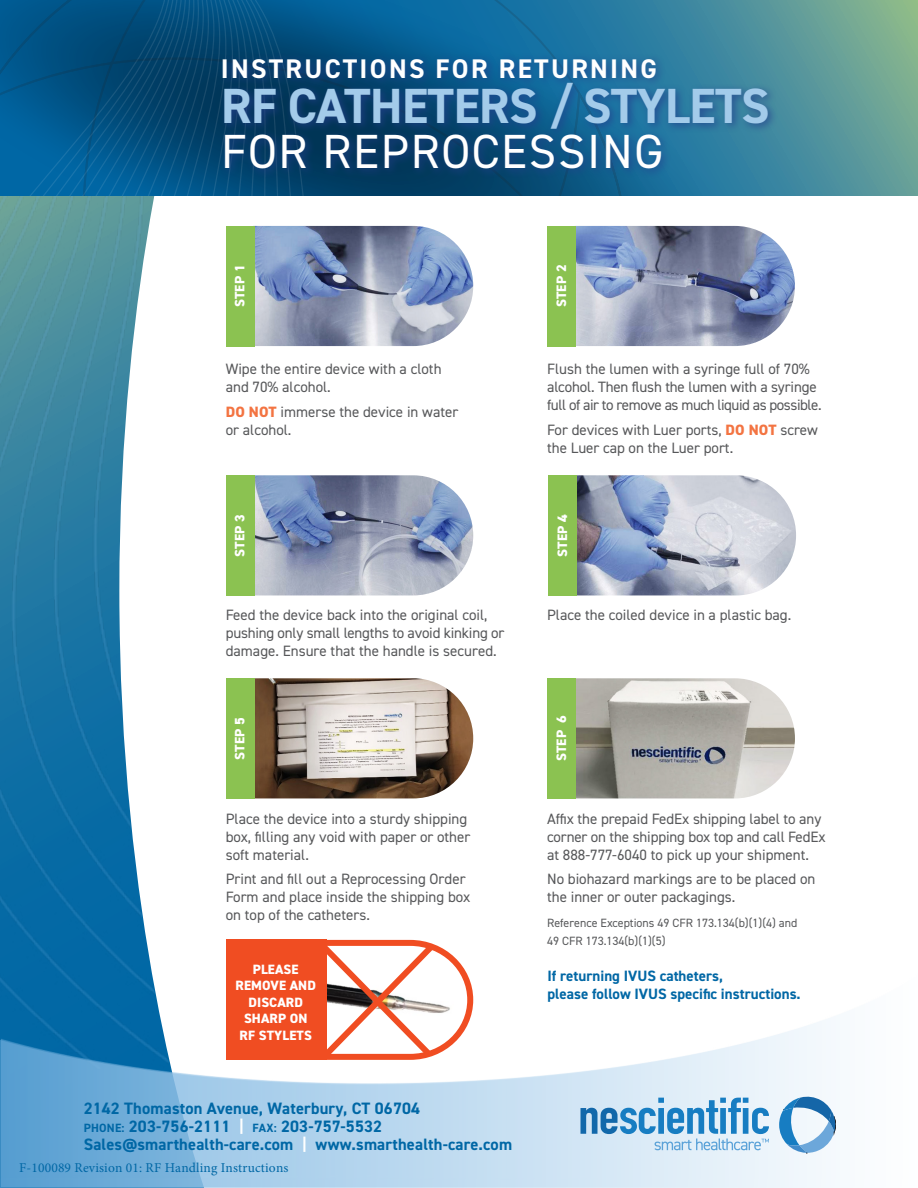
<style>
.page{position:relative;width:918px;height:1188px;background:#fff}
.page>*{position:absolute;margin:0;border:0;box-sizing:border-box;transform-origin:0 0}
.t1{font:700 49.5px "DIN2014";letter-spacing:-.01em;color:#a3cbea}
.t2{font:48px "DIN2014";letter-spacing:.035em;color:#fff}
.t3{font:700 27px "DIN2014";letter-spacing:.085em;color:#fff}
.t4{font:700 16.5px "DIN2014";letter-spacing:.01em;color:#0067a5}
.t5{font:15px/18px "DIN2014";color:#57585a}
.t6{font:700 15px/18px "DIN2014";color:#0067a5}
.t7{font:800 13.65px "DIN2014";letter-spacing:.01em;color:#fff}
.t8{font:13.5px "Minion Pro";letter-spacing:.01em;color:#0067a5}
.t9{font:800 13.5px/16.5px "DIN2014";letter-spacing:.01em;color:#fff;text-align:center}
.t10{font:12px/18px "DIN2014";color:#57585a}
.s1{font-weight:800;color:#f37442}
.s2{font-size:12px}
.s3{color:#fff}
</style>
<div class="page">
<img style="left:254px;top:226px;width:219px;height:120px">
<div style="left:226px;top:226px;width:28px;height:120px;background:#8bc251"></div>
<img style="left:576px;top:226px;width:219px;height:120px">
<div style="left:548px;top:226px;width:28px;height:120px;background:#8bc251"></div>
<img style="left:254px;top:475px;width:219px;height:120px">
<div style="left:226px;top:475px;width:28px;height:120px;background:#8bc251"></div>
<img style="left:577px;top:475px;width:219px;height:120px">
<div style="left:549px;top:475px;width:28px;height:120px;background:#8bc251"></div>
<img style="left:254px;top:678px;width:219px;height:120px">
<div style="left:226px;top:678px;width:28px;height:120px;background:#8bc251"></div>
<img style="left:576px;top:678px;width:219px;height:120px">
<div style="left:548px;top:678px;width:28px;height:120px;background:#8bc251"></div>
<div style="left:226px;top:940px;width:100px;height:120px;background:#f04d22"></div>
<svg style="left:244px;top:939px;width:213px;height:21px"></svg>
<img style="left:0;top:195px;width:204px;height:766px">
<svg style="left:743px;top:0;width:175px;height:195px;background:#619d99"></svg>
<svg style="left:616px;top:0;width:127px;height:195px;background:#3281a0"></svg>
<svg style="left:377px;top:0;width:239px;height:195px;background:#0f6696"></svg>
<svg style="left:0;top:0;width:377px;height:195px;background:#025182"></svg>
<svg style="left:546px;top:179px;width:83px;height:16px"></svg>
<div style="left:218px;top:53px;width:561px;height:126px;background:#253f8e;opacity:.75"></div>
<img style="left:1px;top:960px;width:830px;height:227px">
<svg style="left:779px;top:1093px;width:57px;height:61px"></svg>
<svg style="left:580px;top:1098px;width:189px;height:52px;background:#9bc6e4"></svg>
<p class="t3" style="left:221px;top:50px;width:438px">INSTRUCTIONS FOR RETURNING</p>
<p class="t1" style="left:221px;top:73px;width:550px">RF CATHETERS / STYLETS</p>
<p class="t2" style="left:221px;top:121px;width:444px">FOR REPROCESSING</p>
<p class="t7" style="left:231px;top:307px;width:44px;rotate:-90deg">STEP 1</p>
<p class="t7" style="left:552px;top:307px;width:44px;rotate:-90deg">STEP 2</p>
<p class="t5" style="left:226px;top:360px;width:217px">Wipe the entire device with a cloth and 70% alcohol.</p>
<p class="t5" style="left:226px;top:402px;width:234px"><span class="s1">DO NOT</span> immerse the device in water or alcohol.</p>
<p class="t5" style="left:547px;top:360px;width:276px">Flush the lumen with a syringe full of 70% alcohol. Then flush the lumen with a syringe full of air to remove as much liquid as possible.</p>
<p class="t5" style="left:547px;top:420px;width:272px">For devices with Luer ports, <span class="s1">DO NOT</span> screw the Luer cap on the Luer port.</p>
<p class="t7" style="left:231px;top:557px;width:44px;rotate:-90deg">STEP 3</p>
<p class="t7" style="left:553px;top:557px;width:44px;rotate:-90deg">STEP 4</p>
<p class="t5" style="left:226px;top:606px;width:280px">Feed the device back into the original coil, pushing only small lengths to avoid kinking or damage. Ensure that the handle is secured.</p>
<p class="t5" style="left:547px;top:606px;width:246px">Place the coiled device in a plastic bag.</p>
<p class="t7" style="left:231px;top:760px;width:44px;rotate:-90deg">STEP 5</p>
<p class="t7" style="left:552px;top:761px;width:47px;rotate:-90deg">STEP 6</p>
<p class="t5" style="left:226px;top:809px;width:246px">Place the device into a sturdy shipping box, filling any void with paper or other soft material.</p>
<p class="t5" style="left:226px;top:870px;width:246px">Print and fill out a Reprocessing Order<br>Form and place inside the shipping box on top of the catheters.</p>
<p class="t9" style="left:236px;top:961px;width:82px">PLEASE<br>REMOVE AND<br>DISCARD<br>SHARP ON<br>RF STYLETS</p>
<p class="t4" style="left:84px;top:1098px;width:338px">2142 Thomaston Avenue, Waterbury, CT 06704</p>
<p class="t4" style="left:84px;top:1116px;width:300px"><span class="s2">PHONE:</span> 203-756-2111 <span class="s3">|</span> <span class="s2">FAX:</span> 203-757-5532</p>
<p class="t4" style="left:84px;top:1134px;width:430px">Sales@smarthealth-care.com <span class="s3">|</span> www.smarthealth-care.com</p>
<p class="t8" style="left:19px;top:1158px;width:271px">F-100089 Revision 01: RF Handling Instructions</p>
<p class="t5" style="left:547px;top:809px;width:280px">Affix the prepaid FedEx shipping label to any corner on the shipping box top and call FedEx at 888-777-6040 to pick up your shipment.</p>
<p class="t5" style="left:547px;top:870px;width:270px">No biohazard markings are to be placed on the inner or outer packagings.</p>
<p class="t10" style="left:547px;top:914px;width:252px">Reference Exceptions 49 CFR 173.134(b)(1)(4) and<br>49 CFR 173.134(b)(1)(5)</p>
<p class="t6" style="left:548px;top:966px;width:255px">If returning IVUS catheters,<br>please follow IVUS specific instructions.</p>
</div>
